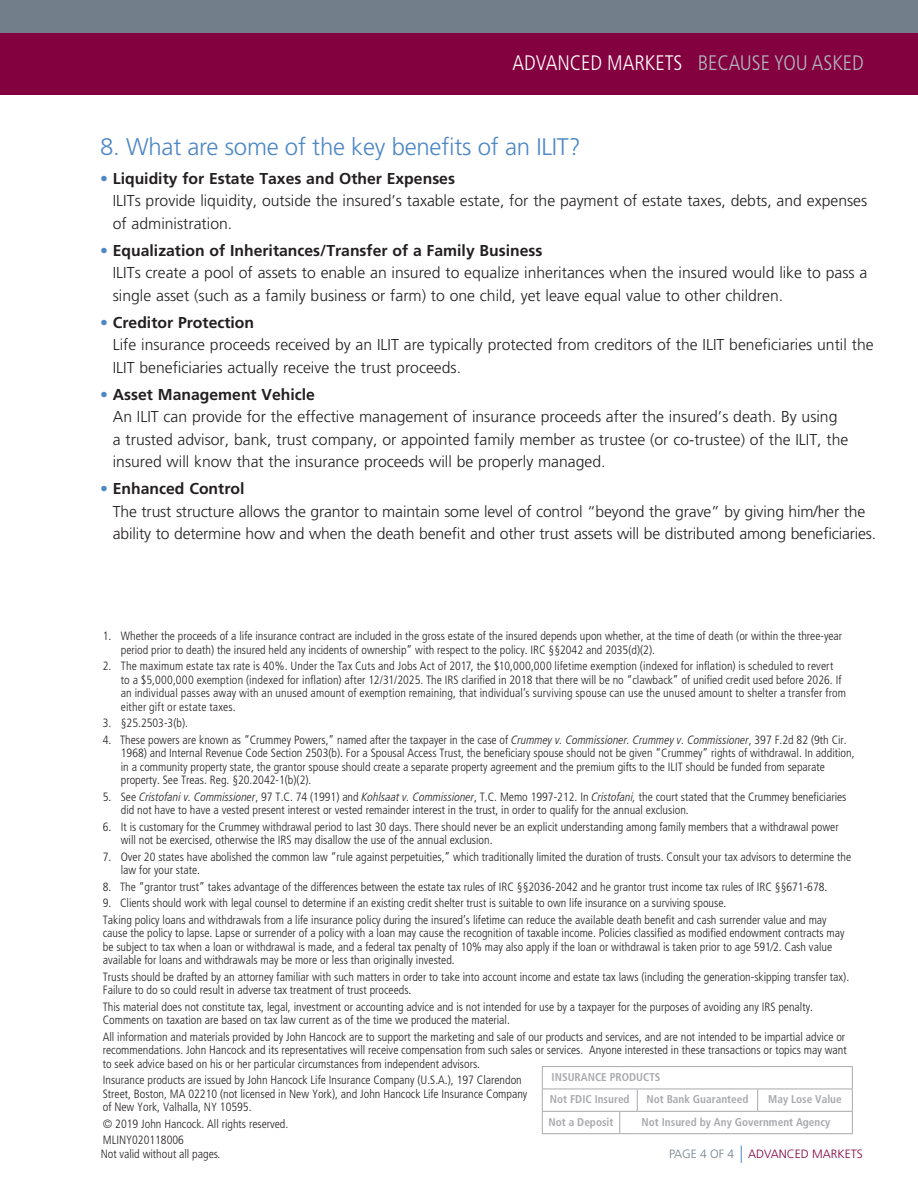
<style>
.page{position:relative;width:918px;height:1188px;background:#fff}
.page>*{position:absolute;margin:0;border:0;box-sizing:border-box;transform-origin:0 0}
.t1{font:300 24px "Frutiger LT Pro";letter-spacing:-.01em;color:#4d87c6}
.t2{font:300 condensed 21px "Frutiger";color:#fff}
.t3{font:300 15.75px/22.5px "Frutiger LT Pro";color:#231f20}
.t4{font:300 condensed 12px/13.5px "Frutiger LT Pro";color:#231f20}
.t5{font:300 12px "Frutiger LT Pro";color:#83013e}
.t6{font:700 condensed 11.25px/22.4px "Frutiger";color:#a8a9ad}
.s1{color:#afb7be}
.s2{font-weight:700;color:#4d87c6}
.s3{font-weight:700}
.s4{font-style:italic}
.s5{color:#727f8a}
</style>
<div class="page">
<div style="left:0;top:10px;width:918px;height:84px;background:#83013e"></div>
<div style="left:0;top:0;width:918px;height:33px;background:#727f8a"></div>
<svg style="left:741px;top:1146px;width:1px;height:17px"></svg>
<hr style="left:542px;top:1066px;width:78px;height:1px;background:#a8a9ad">
<svg style="left:620px;top:1066px;width:17px;height:1px"></svg>
<hr style="left:637px;top:1066px;width:121px;height:1px;background:#a8a9ad">
<hr style="left:758px;top:1066px;width:95px;height:1px;background:#a8a9ad">
<hr style="left:542px;top:1089px;width:78px;height:1px;background:#a8a9ad">
<hr style="left:637px;top:1089px;width:121px;height:1px;background:#a8a9ad">
<hr style="left:758px;top:1089px;width:95px;height:1px;background:#a8a9ad">
<svg style="left:757px;top:1089px;width:1px;height:22px"></svg>
<hr style="left:542px;top:1111px;width:78px;height:1px;background:#a8a9ad">
<svg style="left:542px;top:1067px;width:1px;height:66px"></svg>
<hr style="left:637px;top:1111px;width:121px;height:1px;background:#a8a9ad">
<hr style="left:758px;top:1111px;width:95px;height:1px;background:#a8a9ad">
<svg style="left:852px;top:1067px;width:1px;height:66px"></svg>
<hr style="left:542px;top:1133px;width:78px;height:1px;background:#a8a9ad">
<svg style="left:619px;top:1089px;width:19px;height:45px"></svg>
<hr style="left:637px;top:1133px;width:121px;height:1px;background:#a8a9ad">
<hr style="left:758px;top:1133px;width:95px;height:1px;background:#a8a9ad">
<h2 class="t2" style="left:512px;top:51px;width:353px">ADVANCED MARKETS <span class="s1">BECAUSE YOU ASKED</span></h2>
<h1 class="t1" style="left:100px;top:132px;width:482px">8. What are some of the key benefits of an ILIT?</h1>
<h3 class="t3" style="left:113px;top:167px;width:756px;text-indent:-13px"><span class="s2">•</span> <span class="s3">Liquidity for Estate Taxes and Other Expenses<br></span>ILITs provide liquidity, outside the insured’s taxable estate, for the payment of estate taxes, debts, and expenses of administration.</h3>
<p class="t3" style="left:113px;top:239px;width:756px;text-indent:-13px"><span class="s2">•</span> <span class="s3">Equalization of Inheritances/Transfer of a Family Business<br></span>ILITs create a pool of assets to enable an insured to equalize inheritances when the insured would like to pass a single asset (such as a family business or farm) to one child, yet leave equal value to other children.</p>
<h3 class="t3" style="left:113px;top:311px;width:762px;text-indent:-13px"><span class="s2">•</span> <span class="s3">Creditor Protection<br></span>Life insurance proceeds received by an ILIT are typically protected from creditors of the ILIT beneficiaries until the<br>ILIT beneficiaries actually receive the trust proceeds.</h3>
<p class="t3" style="left:113px;top:383px;width:737px;text-indent:-13px"><span class="s2">•</span> <span class="s3">Asset Management Vehicle<br></span>An ILIT can provide for the effective management of insurance proceeds after the insured’s death. By using a trusted advisor, bank, trust company, or appointed family member as trustee (or co-trustee) of the ILIT, the insured will know that the insurance proceeds will be properly managed.</p>
<p class="t3" style="left:113px;top:478px;width:765px;text-indent:-13px"><span class="s2">•</span> <span class="s3">Enhanced Control<br></span>The trust structure allows the grantor to maintain some level of control “beyond the grave” by giving him/her the ability to determine how and when the death benefit and other trust assets will be distributed among beneficiaries.</p>
<p class="t4" style="left:121px;top:629px;width:723px;text-indent:-18px">1. Whether the proceeds of a life insurance contract are included in the gross estate of the insured depends upon whether, at the time of death (or within the three-year period prior to death) the insured held any incidents of ownership” with respect to the policy. IRC §§2042 and 2035(d)(2).</p>
<p class="t4" style="left:121px;top:659px;width:727px;text-indent:-18px">2. The maximum estate tax rate is 40%. Under the Tax Cuts and Jobs Act of 2017, the $10,000,000 lifetime exemption (indexed for inflation) is scheduled to revert<br>to a $5,000,000 exemption (indexed for inflation) after 12/31/2025. The IRS clarified in 2018 that there will be no “clawback” of unified credit used before 2026. If an individual passes away with an unused amount of exemption remaining, that individual’s surviving spouse can use the unused amount to shelter a transfer from either gift or estate taxes.</p>
<p class="t4" style="left:103px;top:716px;width:87px">3. §25.2503-3(b).</p>
<p class="t4" style="left:121px;top:733px;width:735px;text-indent:-18px">4. These powers are known as “Crummey Powers,” named after the taxpayer in the case of <span class="s4">Crummey v. Commissioner. Crummey v. Commissioner</span>, 397 F.2d 82 (9th Cir.<br>1968) and Internal Revenue Code Section 2503(b). For a Spousal Access Trust, the beneficiary spouse should not be given “Crummey” rights of withdrawal. In addition, in a community property state, the grantor spouse should create a separate property agreement and the premium gifts to the ILIT should be funded from separate property. See Treas. Reg. §20.2042-1(b)(2).</p>
<p class="t4" style="left:121px;top:790px;width:727px;text-indent:-18px">5. See <span class="s4">Cristofani v. Commissioner</span>, 97 T.C. 74 (1991) and <span class="s4">Kohlsaat v. Commissioner</span>, T.C. Memo 1997-212. In <span class="s4">Cristofani,</span> the court stated that the Crummey beneficiaries did not have to have a vested present interest or vested remainder interest in the trust, in order to qualify for the annual exclusion.</p>
<p class="t4" style="left:121px;top:820px;width:719px;text-indent:-18px">6. It is customary for the Crummey withdrawal period to last 30 days. There should never be an explicit understanding among family members that a withdrawal power will not be exercised, otherwise the IRS may disallow the use of the annual exclusion.</p>
<p class="t4" style="left:121px;top:850px;width:732px;text-indent:-18px">7. Over 20 states have abolished the common law “rule against perpetuities,” which traditionally limited the duration of trusts. Consult your tax advisors to determine the law for your state.</p>
<p class="t4" style="left:103px;top:880px;width:726px">8. The “grantor trust” takes advantage of the differences between the estate tax rules of IRC §§2036-2042 and he grantor trust income tax rules of IRC §§671-678.</p>
<p class="t4" style="left:103px;top:895px;width:725px;line-height:16.5px">9. Clients should work with legal counsel to determine if an existing credit shelter trust is suitable to own life insurance on a surviving spouse.<br>Taking policy loans and withdrawals from a life insurance policy during the insured’s lifetime can reduce the available death benefit and cash surrender value and may</p>
<p class="t4" style="left:103px;top:926px;width:743px">cause the policy to lapse. Lapse or surrender of a policy with a loan may cause the recognition of taxable income. Policies classified as modified endowment contracts may be subject to tax when a loan or withdrawal is made, and a federal tax penalty of 10% may also apply if the loan or withdrawal is taken prior to age 591⁄2. Cash value available for loans and withdrawals may be more or less than originally invested.</p>
<p class="t4" style="left:103px;top:970px;width:748px">Trusts should be drafted by an attorney familiar with such matters in order to take into account income and estate tax laws (including the generation-skipping transfer tax).<br>Failure to do so could result in adverse tax treatment of trust proceeds.</p>
<p class="t4" style="left:103px;top:1000px;width:712px">This material does not constitute tax, legal, investment or accounting advice and is not intended for use by a taxpayer for the purposes of avoiding any IRS penalty.<br>Comments on taxation are based on tax law current as of the time we produced the material.</p>
<p class="t4" style="left:103px;top:1030px;width:745px;text-align:justify">All information and materials provided by John Hancock are to support the marketing and sale of our products and services, and are not intended to be impartial advice or recommendations. John Hancock and its representatives will receive compensation from such sales or services. Anyone interested in these transactions or topics may want to seek advice based on his or her particular circumstances from independent advisors.</p>
<p class="t4" style="left:103px;top:1073px;width:426px">Insurance products are issued by John Hancock Life Insurance Company (U.S.A.), 197 Clarendon<br>Street, Boston, MA 02210 (not licensed in New York), and John Hancock Life Insurance Company of New York, Valhalla, NY 10595.</p>
<p class="t4" style="left:103px;top:1115px;width:187px;line-height:16.5px">© 2019 John Hancock. All rights reserved.<br>MLINY020118006</p>
<p class="t6" style="left:550px;top:1066px;width:112px">INSURANCE PRODUCTS<br>Not FDIC Insured</p>
<p class="t6" style="left:647px;top:1088px;width:103px">Not Bank Guaranteed</p>
<p class="t6" style="left:768px;top:1088px;width:75px">May Lose Value</p>
<p class="t6" style="left:549px;top:1111px;width:67px">Not a Deposit</p>
<p class="t6" style="left:642px;top:1111px;width:190px">Not Insured by Any Government Agency</p>
<p class="t4" style="left:101px;top:1148px;width:121px">Not valid without all pages.</p>
<p class="t5" style="left:669px;top:1147px;width:195px"><span class="s5">PAGE 4 OF 4</span> ADVANCED MARKETS</p>
</div>
